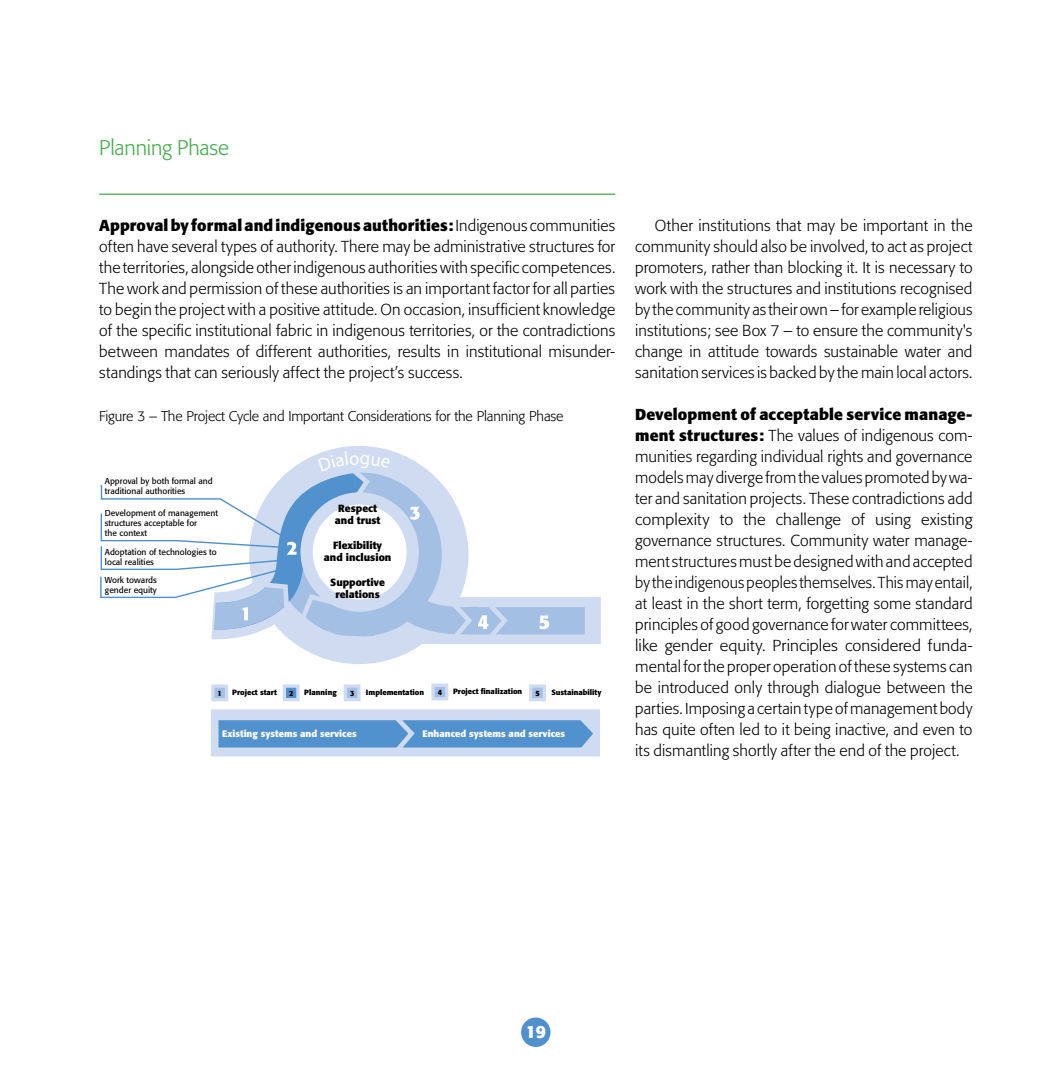
<style>
.page{position:relative;width:1042px;height:1092px;background:#fff}
.page>*{position:absolute;margin:0;border:0;box-sizing:border-box;transform-origin:0 0}
.t1{font:300 21px "Formata";letter-spacing:-.01em;color:#41ad49}
.t2{font:700 17.5px "Formata";color:#fff}
.t3{font:300 15.75px/21px "Formata";letter-spacing:.005em;color:#000;text-align:justify}
.t4{font:300 14px "Formata";letter-spacing:-.01em;color:#000}
.t5{font:700 10.33px/12.4px "Formata";color:#000;text-align:center}
.t6{font:700 9.45px "Formata";color:#fff}
.t7{font:8.4px/10.2px "Formata";color:#000}
.t8{font:700 7.52px "Formata";color:#000}
.s1{font-weight:700}
</style>
<div class="page">
<div style="left:521px;top:1017px;width:29px;height:29px;background:#5091cd;border-radius:50%"></div>
<hr style="left:99px;top:193px;width:516px;height:2px;background:#41ad49">
<svg style="left:320px;top:446px;width:77px;height:216px"></svg>
<div style="left:373px;top:597px;width:228px;height:47px;background:#cfdbf0"></div>
<div style="left:469px;top:607px;width:116px;height:27px;background:#a4bfe4"></div>
<svg style="left:539px;top:615px;width:10px;height:14px"></svg>
<div style="left:213px;top:686px;width:13px;height:13px;background:#a4bfe4"></div>
<div style="left:211px;top:684px;width:17px;height:17px;border:3px solid #cfdbf0"></div>
<div style="left:284px;top:686px;width:14px;height:13px;background:#5191cd"></div>
<div style="left:283px;top:684px;width:17px;height:17px;border:3px solid #cfdbf0"></div>
<div style="left:345px;top:686px;width:14px;height:13px;background:#a4bfe4"></div>
<div style="left:344px;top:684px;width:17px;height:17px;border:3px solid #cfdbf0"></div>
<div style="left:433px;top:685px;width:14px;height:13px;background:#a4bfe4"></div>
<div style="left:431px;top:683px;width:17px;height:17px;border:3px solid #cfdbf0"></div>
<div style="left:531px;top:686px;width:13px;height:13px;background:#a4bfe4"></div>
<div style="left:529px;top:684px;width:17px;height:17px;border:3px solid #cfdbf0"></div>
<div style="left:211px;top:709px;width:389px;height:47px;background:#cfdbf0"></div>
<div style="left:218px;top:720px;width:366px;height:27px;background:#5191cd"></div>
<svg style="left:390px;top:720px;width:28px;height:28px"></svg>
<svg style="left:575px;top:720px;width:18px;height:28px"></svg>
<svg style="left:100px;top:451px;width:411px;height:206px"></svg>
<h1 class="t1" style="left:99px;top:135px;width:131px">Planning Phase</h1>
<p class="t3" style="left:99px;top:215px;width:517px"><span class="s1">Approval by formal and indigenous authorities:</span> Indigenous communities often have several types of authority. There may be administrative structures for the territories, alongside other indigenous authorities with specific competences.<br>The work and permission of these authorities is an important factor for all parties to begin the project with a positive attitude. On occasion, insufficient knowledge of the specific institutional fabric in indigenous territories, or the contradictions between mandates of different authorities, results in institutional misunder&shy;standings that can seriously affect the project’s success.</p>
<p class="t3" style="left:635px;top:215px;width:339px;text-indent:20px">Other institutions that may be important in the community should also be involved, to act as project promoters, rather than blocking it. It is necessary to work with the structures and institutions recognised by the community as their own – for example religious institutions; see Box 7 – to ensure the community's change in attitude towards sustainable water and sanitation services is backed by the main local actors.</p>
<p class="t3" style="left:635px;top:404px;width:339px"><span class="s1">Development of acceptable service manage&shy;ment structures:</span> The values of indigenous com&shy;munities regarding individual rights and governance models may diverge from the values promoted by wa&shy;ter and sanitation projects. These contradictions add complexity to the challenge of using existing governance structures. Community water manage&shy;ment structures must be designed with and accepted by the indigenous peoples themselves. This may entail, at least in the short term, forgetting some standard principles of good governance for water committees, like gender equity. Principles considered funda&shy;mental for the proper operation of these systems can be introduced only through dialogue between the parties. Imposing a certain type of management body has quite often led to it being inactive, and even to its dismantling shortly after the end of the project.</p>
<p class="t4" style="left:99px;top:408px;width:466px">Figure 3 – The Project Cycle and Important Considerations for the Planning Phase</p>
<p class="t7" style="left:105px;top:475px;width:109px">Approval by both formal and traditional authorities</p>
<p class="t7" style="left:105px;top:507px;width:115px">Development of management structures acceptable for<br>the context</p>
<p class="t7" style="left:105px;top:574px;width:53px">Work towards gender equity</p>
<p class="t5" style="left:335px;top:501px;width:47px">Respect and trust</p>
<p class="t5" style="left:324px;top:539px;width:69px">Flexibility and inclusion</p>
<p class="t5" style="left:330px;top:576px;width:56px">Supportive relations</p>
<p class="t7" style="left:105px;top:546px;width:113px">Adoptation of technologies to local realities</p>
<p class="t8" style="left:218px;top:688px;width:6px">1</p>
<p class="t8" style="left:232px;top:687px;width:46px">Project start</p>
<p class="t8" style="left:289px;top:688px;width:6px">2</p>
<p class="t8" style="left:304px;top:687px;width:34px">Planning</p>
<p class="t8" style="left:350px;top:688px;width:6px">3</p>
<p class="t8" style="left:366px;top:687px;width:60px">Implementation</p>
<p class="t8" style="left:438px;top:687px;width:6px">4</p>
<p class="t8" style="left:453px;top:686px;width:71px">Project finalization</p>
<p class="t8" style="left:535px;top:688px;width:6px">5</p>
<p class="t8" style="left:551px;top:687px;width:52px">Sustainability</p>
<p class="t6" style="left:222px;top:727px;width:136px">Existing systems and services</p>
<p class="t6" style="left:422px;top:727px;width:144px">Enhanced systems and services</p>
<p class="t2" style="left:526px;top:1020px;width:22px">19</p>
</div>
